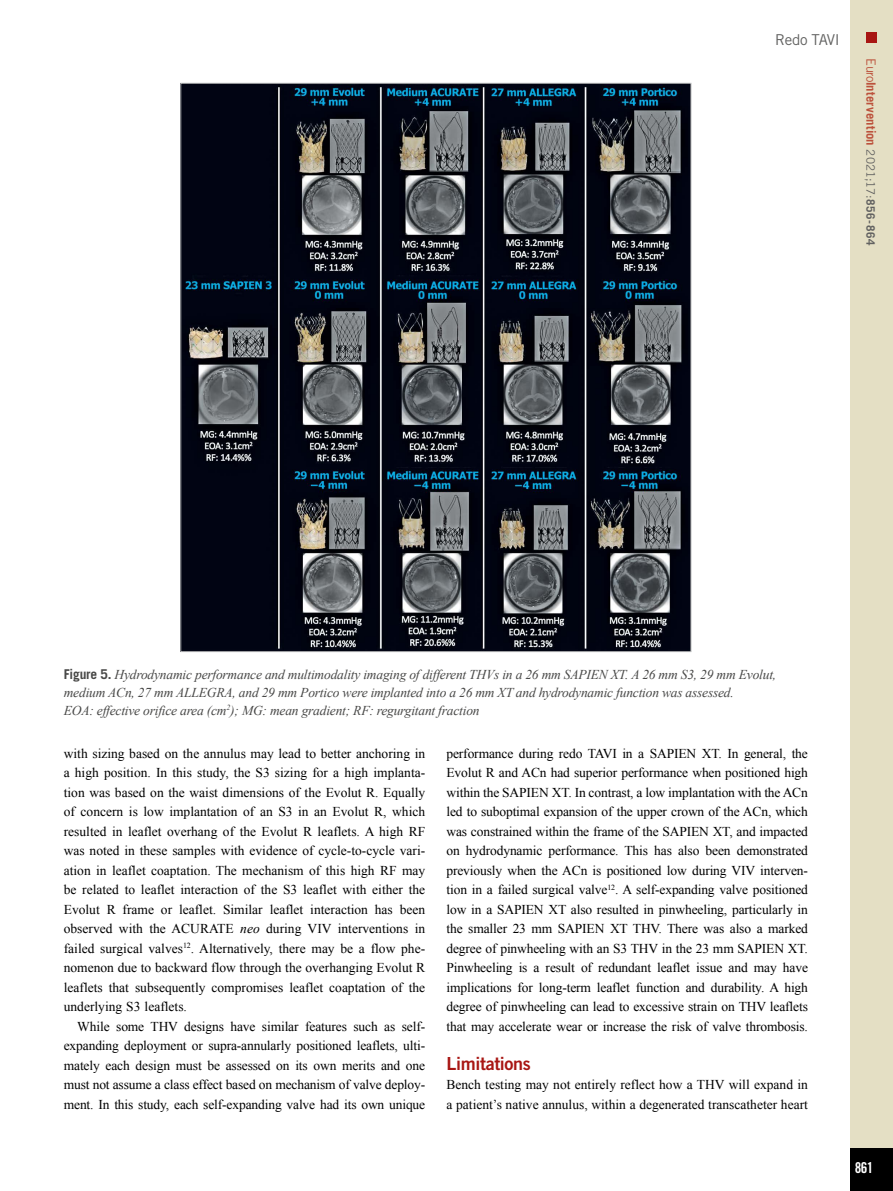
<style>
.page{position:relative;width:893px;height:1191px;background:#fff}
.page>*{position:absolute;margin:0;border:0;box-sizing:border-box;transform-origin:0 0}
.t1{font:18px "Trade Gothic LT Std Bd 2";letter-spacing:-.02em;color:#a81613}
.t2{font:15px "Trade Gothic LT Std";letter-spacing:-.02em;color:#626261}
.t3{font:15px "Trade Gothic LT Std Bd Cn 20";color:#fff}
.t4{font:13.5px/19.5px "Times New Roman";color:#000;text-align:justify}
.t5{font:italic 13.5px/18px "Times New Roman";letter-spacing:-.015em;color:#484847}
.t6{font:700 12.75px "Trade Gothic LT Std";letter-spacing:.005em;color:#bc523c}
.s1{font-weight:400}
.s2{font-weight:400;font-size:11.7px;color:#626261}
.s3{font-size:11.7px;color:#626261}
.s4{font-family:"Trade Gothic LT Std";font-weight:700;font-style:normal}
.s5{font-style:italic}
</style>
<div class="page">
<div style="left:850px;top:0;width:43px;height:1191px;background:#e4dfc4"></div>
<div style="left:850px;top:1148px;width:43px;height:43px;background:#000"></div>
<div style="left:866px;top:32px;width:11px;height:10px;background:#a81613"></div>
<img style="left:182px;top:85px;width:507px;height:565px">
<p class="t2" style="left:775px;top:30px;width:66px">Redo TAVI</p>
<p class="t6" style="left:879px;top:58px;width:189px;rotate:90deg"><span class="s1">Euro</span>Intervention <span class="s2">2021;17:</span><span class="s3">856-864</span></p>
<p class="t5" style="left:64px;top:664px;width:714px"><span class="s4">Figure 5.</span> Hydrodynamic performance and multimodality imaging of different THVs in a 26 mm SAPIEN XT. A 26 mm S3, 29 mm Evolut, medium ACn, 27 mm ALLEGRA, and 29 mm Portico were implanted into a 26 mm XT and hydrodynamic function was assessed.<br>EOA: effective orifice area (cm<sup>2</sup>); MG: mean gradient; RF: regurgitant fraction</p>
<p class="t4" style="left:64px;top:743px;width:363px">with sizing based on the annulus may lead to better anchoring in a high position. In this study, the S3 sizing for a high implanta&shy;tion was based on the waist dimensions of the Evolut R. Equally of concern is low implantation of an S3 in an Evolut R, which resulted in leaflet overhang of the Evolut R leaflets. A high RF was noted in these samples with evidence of cycle-to-cycle vari&shy;ation in leaflet coaptation. The mechanism of this high RF may be related to leaflet interaction of the S3 leaflet with either the Evolut R frame or leaflet. Similar leaflet interaction has been observed with the ACURATE <span class="s5">neo</span> during VIV interventions in failed surgical valves<sup>12</sup>. Alternatively, there may be a flow phe&shy;nomenon due to backward flow through the overhanging Evolut R leaflets that subsequently compromises leaflet coaptation of the underlying S3 leaflets.</p>
<p class="t4" style="left:64px;top:1016px;width:363px;text-indent:14px">While some THV designs have similar features such as self&shy;expanding deployment or supra-annularly positioned leaflets, ulti&shy;mately each design must be assessed on its own merits and one must not assume a class effect based on mechanism of valve deploy&shy;ment. In this study, each self-expanding valve had its own unique</p>
<p class="t4" style="left:446px;top:743px;width:363px">performance during redo TAVI in a SAPIEN XT. In general, the Evolut R and ACn had superior performance when positioned high within the SAPIEN XT. In contrast, a low implantation with the ACn led to suboptimal expansion of the upper crown of the ACn, which was constrained within the frame of the SAPIEN XT, and impacted on hydrodynamic performance. This has also been demonstrated previously when the ACn is positioned low during VIV interven&shy;tion in a failed surgical valve<sup>12</sup>. A self-expanding valve positioned low in a SAPIEN XT also resulted in pinwheeling, particularly in the smaller 23 mm SAPIEN XT THV. There was also a marked degree of pinwheeling with an S3 THV in the 23 mm SAPIEN XT.<br>Pinwheeling is a result of redundant leaflet issue and may have implications for long-term leaflet function and durability. A high degree of pinwheeling can lead to excessive strain on THV leaflets that may accelerate wear or increase the risk of valve thrombosis.</p>
<h1 class="t1" style="left:446px;top:1052px;width:86px">Limitations</h1>
<p class="t4" style="left:446px;top:1074px;width:363px">Bench testing may not entirely reflect how a THV will expand in a patient’s native annulus, within a degenerated transcatheter heart</p>
<p class="t3" style="left:855px;top:1158px;width:20px">861</p>
</div>
